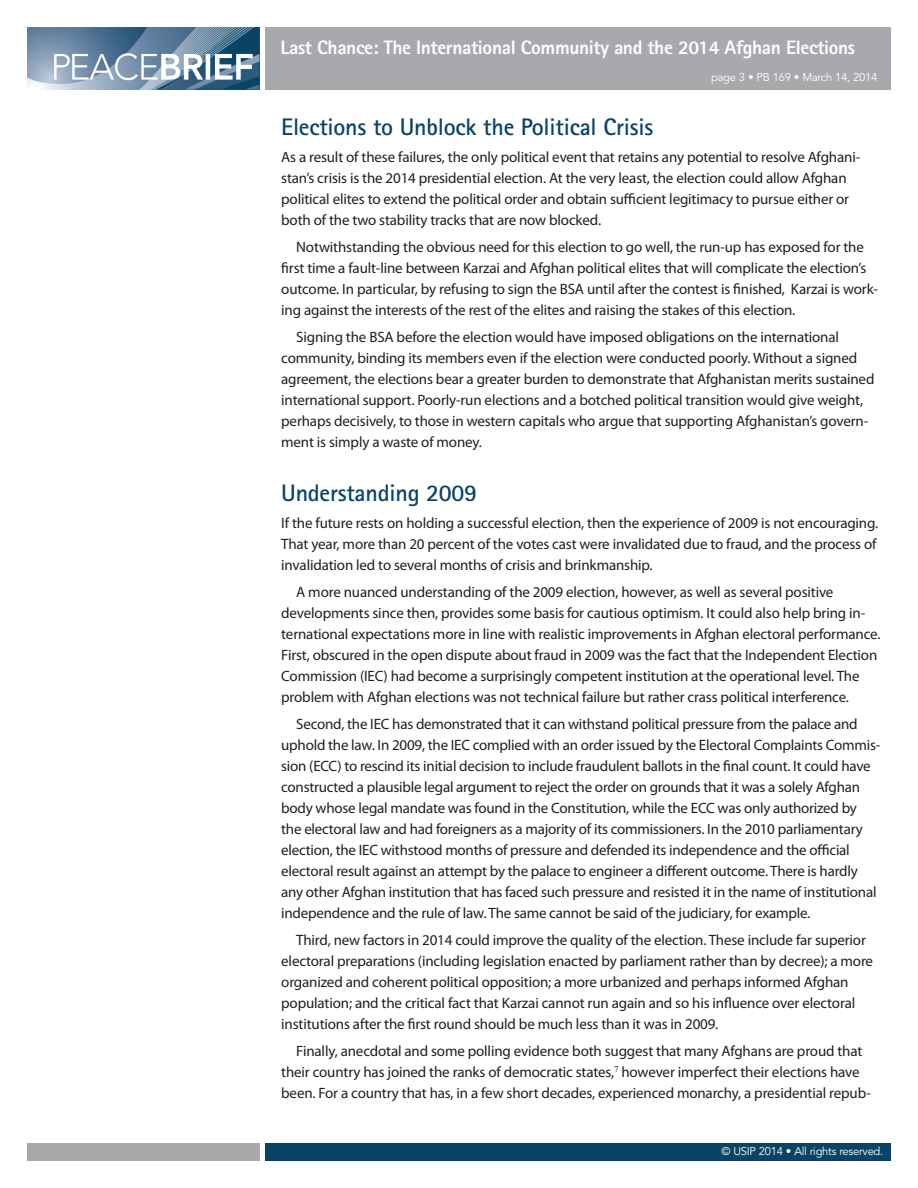
<style>
.page{position:relative;width:918px;height:1188px;background:#fff}
.page>*{position:absolute;margin:0;border:0;box-sizing:border-box;transform-origin:0 0}
.A1_head{font:700 24px "Rotis Sans Serif";letter-spacing:-.01em;color:#094466}
.t1{font:800 19.5px "Rotis Sans Serif";letter-spacing:-.02em;color:#fff}
.bodytext_indent{font:15px/21px "Myriad Pro";letter-spacing:-.01em;color:#231f20}
.bodytext{font:15px/21px "Myriad Pro";letter-spacing:-.01em;color:#231f20}
.t2{font:11.25px "Avenir LT Std";letter-spacing:-.025em;color:#fff}
</style>
<div class="page">
<div style="left:265px;top:1143px;width:626px;height:18px;background:#094466"></div>
<div style="left:27px;top:1143px;width:233px;height:18px;background:#a8a9ad"></div>
<div style="left:265px;top:27px;width:626px;height:63px;background:#a8a9ad"></div>
<svg style="left:27px;top:27px;width:233px;height:63px;background:#7894ac"></svg>
<h2 class="t1" style="left:280px;top:35px;width:576px">Last Chance: The International Community and the 2014 Afghan Elections</h2>
<p class="t2" style="left:711px;top:71px;width:168px">page 3 • PB 169 • March 14, 2014</p>
<p class="A1_head" style="left:281px;top:112px;width:374px">Elections to Unblock the Political Crisis</p>
<p class="bodytext" style="left:281px;top:147px;width:581px">As a result of these failures, the only political event that retains any potential to resolve Afghani&shy;stan’s crisis is the 2014 presidential election. At the very least, the election could allow Afghan political elites to extend the political order and obtain sufficient legitimacy to pursue either or both of the two stability tracks that are now blocked.</p>
<p class="bodytext_indent" style="left:281px;top:237px;width:598px;text-indent:15px">Notwithstanding the obvious need for this election to go well, the run-up has exposed for the first time a fault-line between Karzai and Afghan political elites that will complicate the election’s outcome. In particular, by refusing to sign the BSA until after the contest is finished, Karzai is work&shy;ing against the interests of the rest of the elites and raising the stakes of this election.</p>
<p class="bodytext_indent" style="left:281px;top:327px;width:595px;text-indent:15px">Signing the BSA before the election would have imposed obligations on the international community, binding its members even if the election were conducted poorly. Without a signed agreement, the elections bear a greater burden to demonstrate that Afghanistan merits sustained international support. Poorly-run elections and a botched political transition would give weight, perhaps decisively, to those in western capitals who argue that supporting Afghanistan’s govern&shy;ment is simply a waste of money.</p>
<p class="A1_head" style="left:281px;top:478px;width:197px">Understanding 2009</p>
<p class="bodytext" style="left:281px;top:513px;width:598px;text-align:justify">If the future rests on holding a successful election, then the experience of 2009 is not encouraging.<br>That year, more than 20 percent of the votes cast were invalidated due to fraud, and the process of invalidation led to several months of crisis and brinkmanship.</p>
<p class="bodytext_indent" style="left:281px;top:582px;width:601px;text-indent:15px">A more nuanced understanding of the 2009 election, however, as well as several positive developments since then, provides some basis for cautious optimism. It could also help bring in&shy;ternational expectations more in line with realistic improvements in Afghan electoral performance.<br>First, obscured in the open dispute about fraud in 2009 was the fact that the Independent Election Commission (IEC) had become a surprisingly competent institution at the operational level. The problem with Afghan elections was not technical failure but rather crass political interference.</p>
<p class="bodytext_indent" style="left:281px;top:714px;width:601px;text-indent:15px">Second, the IEC has demonstrated that it can withstand political pressure from the palace and uphold the law. In 2009, the IEC complied with an order issued by the Electoral Complaints Commis&shy;sion (ECC) to rescind its initial decision to include fraudulent ballots in the final count. It could have constructed a plausible legal argument to reject the order on grounds that it was a solely Afghan body whose legal mandate was found in the Constitution, while the ECC was only authorized by the electoral law and had foreigners as a majority of its commissioners. In the 2010 parliamentary election, the IEC withstood months of pressure and defended its independence and the official electoral result against an attempt by the palace to engineer a different outcome. There is hardly any other Afghan institution that has faced such pressure and resisted it in the name of institutional independence and the rule of law. The same cannot be said of the judiciary, for example.</p>
<p class="bodytext_indent" style="left:281px;top:930px;width:593px;text-indent:15px">Third, new factors in 2014 could improve the quality of the election. These include far superior electoral preparations (including legislation enacted by parliament rather than by decree); a more organized and coherent political opposition; a more urbanized and perhaps informed Afghan population; and the critical fact that Karzai cannot run again and so his influence over electoral institutions after the first round should be much less than it was in 2009.</p>
<p class="bodytext_indent" style="left:281px;top:1041px;width:591px;text-indent:15px">Finally, anecdotal and some polling evidence both suggest that many Afghans are proud that their country has joined the ranks of democratic states,<sup>7</sup> however imperfect their elections have been. For a country that has, in a few short decades, experienced monarchy, a presidential repub-</p>
<p class="t2" style="left:722px;top:1145px;width:163px">© USIP 2014 • All rights reserved.</p>
</div>
